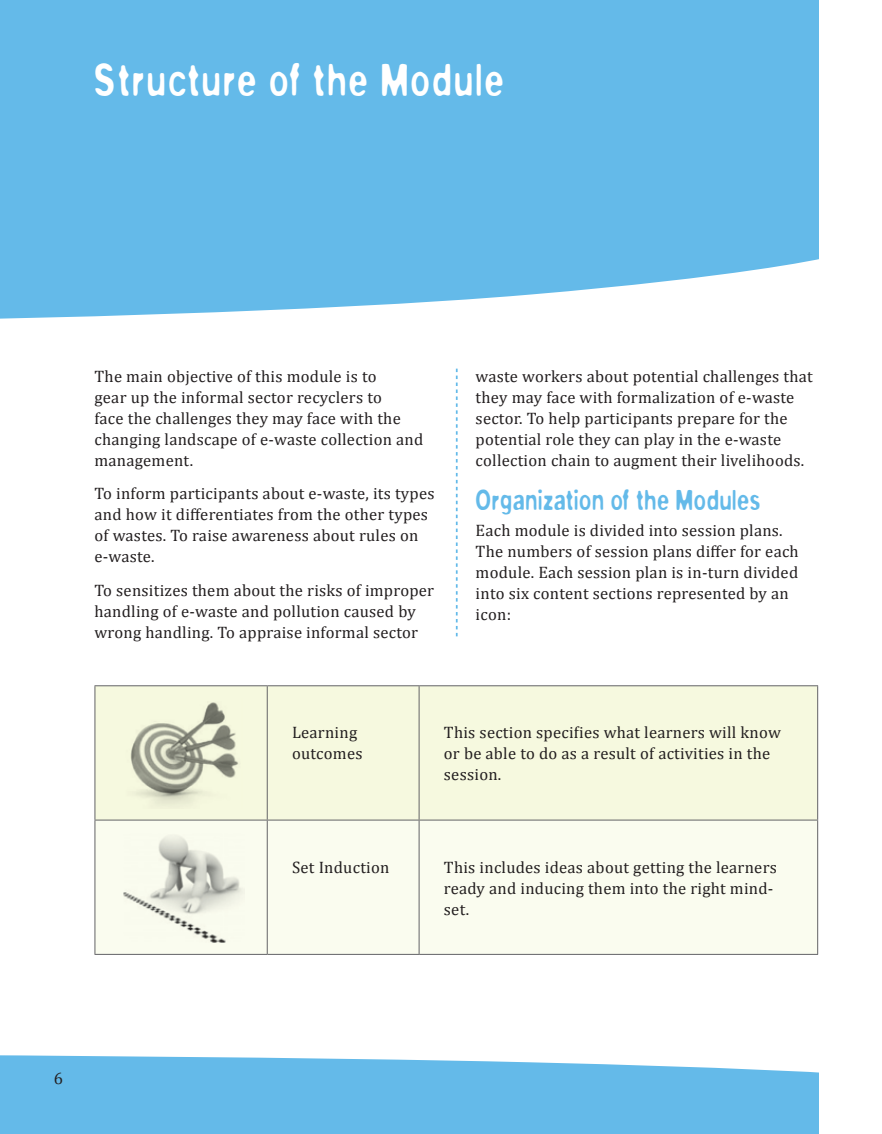
<style>
.page{position:relative;width:882px;height:1134px;background:#fff}
.page>*{position:absolute;margin:0;border:0;box-sizing:border-box;transform-origin:0 0}
.t1{font:100 42px "Washout";letter-spacing:.025em;color:#fff}
.t2{font:100 26.25px "Washout";color:#64bae9}
.t3{font:16.62px/21px "Cambria";letter-spacing:.015em;color:#231f20}
</style>
<div class="page">
<div style="left:0;top:0;width:819px;height:319px;background:#64bae9"></div>
<svg style="left:456px;top:369px;width:2px;height:267px"></svg>
<div style="left:95px;top:686px;width:722px;height:134px;background:#f6f9df"></div>
<div style="left:95px;top:821px;width:722px;height:133px;background:#fafcef"></div>
<hr style="left:94px;top:685px;width:173px;height:1px;background:#636366">
<hr style="left:94px;top:686px;width:1px;height:134px;background:#636366">
<hr style="left:267px;top:685px;width:152px;height:1px;background:#636366">
<hr style="left:267px;top:686px;width:1px;height:134px;background:#636366">
<hr style="left:419px;top:685px;width:399px;height:1px;background:#636366">
<hr style="left:419px;top:686px;width:1px;height:134px;background:#636366">
<hr style="left:817px;top:686px;width:1px;height:134px;background:#636366">
<hr style="left:94px;top:820px;width:173px;height:1px;background:#636366">
<hr style="left:94px;top:821px;width:1px;height:133px;background:#636366">
<hr style="left:267px;top:820px;width:152px;height:1px;background:#636366">
<hr style="left:267px;top:821px;width:1px;height:133px;background:#636366">
<hr style="left:419px;top:820px;width:399px;height:1px;background:#636366">
<hr style="left:419px;top:821px;width:1px;height:133px;background:#636366">
<hr style="left:817px;top:821px;width:1px;height:133px;background:#636366">
<hr style="left:94px;top:954px;width:173px;height:1px;background:#636366">
<hr style="left:267px;top:954px;width:152px;height:1px;background:#636366">
<hr style="left:419px;top:954px;width:399px;height:1px;background:#636366">
<img style="left:113px;top:698px;width:130px;height:111px">
<img style="left:117px;top:831px;width:127px;height:115px">
<svg style="left:0;top:1055px;width:819px;height:79px;background:#70bfea"></svg>
<h1 class="t1" style="left:94px;top:62px;width:412px">Structure of the Module</h1>
<p class="t3" style="left:94px;top:365px;width:330px">The main objective of this module is to<br>gear up the informal sector recyclers to<br>face the challenges they may face with the changing landscape of e-waste collection and management.</p>
<p class="t3" style="left:94px;top:483px;width:342px">To inform participants about e-waste, its types and how it differentiates from the other types of wastes. To raise awareness about rules on e-waste.</p>
<p class="t3" style="left:94px;top:580px;width:341px">To sensitizes them about the risks of improper handling of e-waste and pollution caused by wrong handling. To appraise informal sector</p>
<p class="t3" style="left:476px;top:365px;width:339px">waste workers about potential challenges that they may face with formalization of e-waste sector. To help participants prepare for the potential role they can play in the e-waste collection chain to augment their livelihoods.</p>
<h2 class="t2" style="left:476px;top:489px;width:287px">Organization of the Modules</h2>
<p class="t3" style="left:476px;top:519px;width:325px">Each module is divided into session plans.<br>The numbers of session plans differ for each module. Each session plan is in-turn divided into six content sections represented by an icon:</p>
<p class="t3" style="left:292px;top:722px;width:72px">Learning outcomes</p>
<p class="t3" style="left:444px;top:722px;width:339px">This section specifies what learners will know or be able to do as a result of activities in the session.</p>
<p class="t3" style="left:292px;top:856px;width:99px">Set Induction</p>
<p class="t3" style="left:444px;top:856px;width:335px">This includes ideas about getting the learners ready and inducing them into the right mind&shy;set.</p>
<p class="t3" style="left:54px;top:1068px;width:11px">6</p>
</div>
